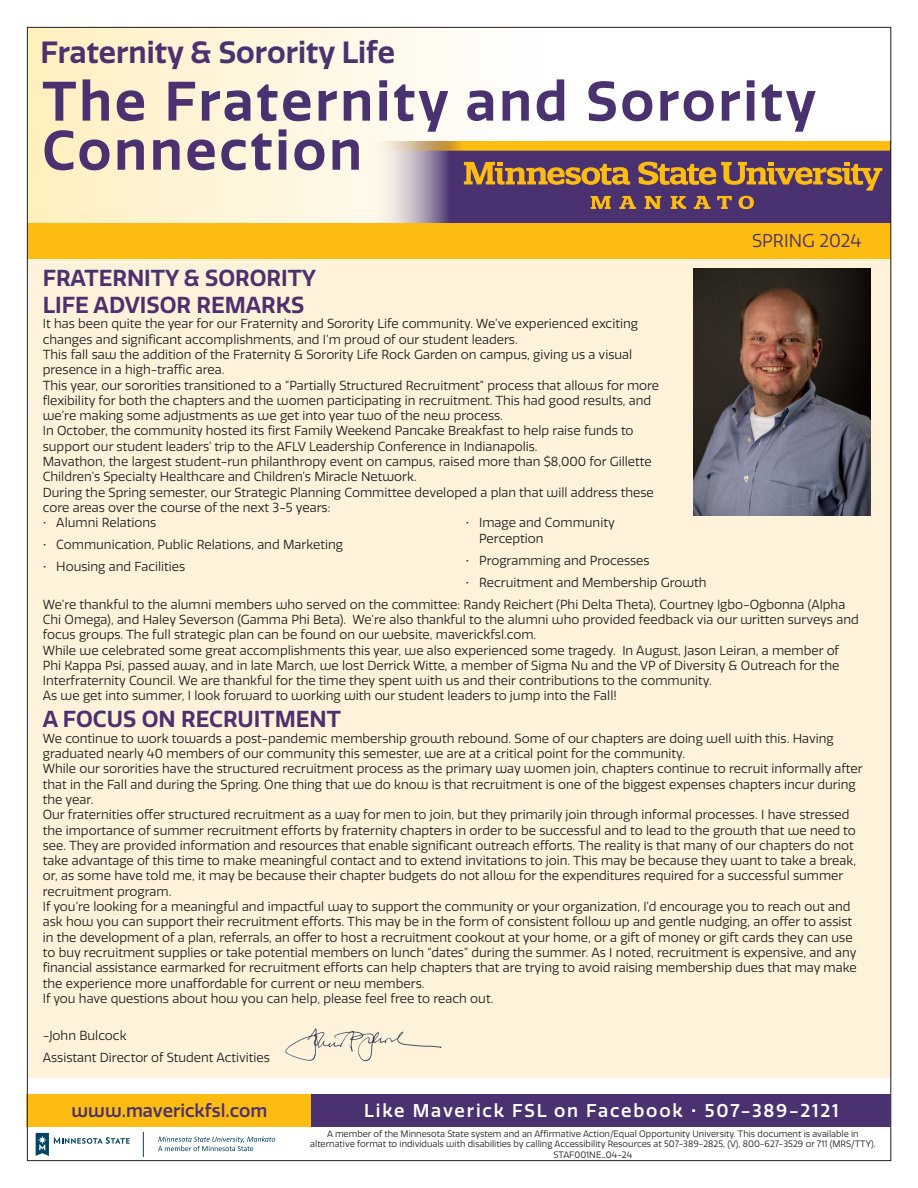
<style>
.page{position:relative;width:918px;height:1188px;background:#fff}
.page>*{position:absolute;margin:0;border:0;box-sizing:border-box;transform-origin:0 0}
.t1{font:600 54px/49.1px "Quatro";letter-spacing:.05em;color:#4a316f}
.Award{font:600 29.85px "Quatro";color:#4a316f}
.t2{font:600 22.5px/27px "Quatro";color:#4a316f}
.t3{font:500 18px "Quatro";letter-spacing:.1em;color:#fff}
.t4{font:500 18px "Quatro";color:#4a316f}
.Body{font:18px "Quatro";color:#4a316f}
.Body-2{font:12.75px/15.3px "Quatro";color:#231f20}
.t5{font:9px/10.8px "Quatro";color:#231f20;text-align:center}
</style>
<div class="page">
<div style="left:28px;top:259px;width:863px;height:819px;background:#fef3da"></div>
<div style="left:28px;top:28px;width:516px;height:195px;background:linear-gradient(to right,#ffefc0,#fefeff)"></div>
<svg style="left:369px;top:150px;width:520px;height:73px;background:#745e88"></svg>
<div style="left:27px;top:1094px;width:285px;height:33px;background:#fdbc12"></div>
<div style="left:28px;top:223px;width:863px;height:36px;background:#fdbc12"></div>
<div style="left:312px;top:1094px;width:579px;height:33px;background:#4a316f"></div>
<svg style="left:36px;top:1133px;width:94px;height:23px"></svg>
<svg style="left:143px;top:1132px;width:1px;height:25px"></svg>
<svg style="left:158px;top:1136px;width:117px;height:15px"></svg>
<img style="left:285px;top:1028px;width:157px;height:33px">
<img style="left:693px;top:269px;width:177px;height:247px">
<svg style="left:464px;top:162px;width:418px;height:47px;background:#7c5854"></svg>
<svg style="left:368px;top:141px;width:522px;height:9px;background:#f7bd28"></svg>
<p class="Award" style="left:40px;top:35px;width:356px">Fraternity &amp; Sorority Life</p>
<p class="t1" style="left:42px;top:78px;width:775px">The Fraternity and Sorority<br>Connection</p>
<p class="Body" style="left:752px;top:230px;width:111px">SPRING 2024</p>
<p class="t2" style="left:43px;top:265px;width:275px">FRATERNITY &amp; SORORITY<br>LIFE ADVISOR REMARKS</p>
<p class="Body-2" style="left:43px;top:316px;width:597px">It has been quite the year for our Fraternity and Sorority Life community. We’ve experienced exciting changes and significant accomplishments, and I’m proud of our student leaders.</p>
<p class="Body-2" style="left:43px;top:347px;width:591px">This fall saw the addition of the Fraternity &amp; Sorority Life Rock Garden on campus, giving us a visual presence in a high-traffic area.</p>
<p class="Body-2" style="left:43px;top:378px;width:618px">This year, our sororities transitioned to a “Partially Structured Recruitment” process that allows for more flexibility for both the chapters and the women participating in recruitment. This had good results, and we’re making some adjustments as we get into year two of the new process.</p>
<p class="Body-2" style="left:43px;top:423px;width:592px">In October, the community hosted its first Family Weekend Pancake Breakfast to help raise funds to support our student leaders’ trip to the AFLV Leadership Conference in Indianapolis.</p>
<p class="Body-2" style="left:43px;top:454px;width:610px">Mavathon, the largest student-run philanthropy event on campus, raised more than $8,000 for Gillette<br>Children’s Specialty Healthcare and Children’s Miracle Network.</p>
<p class="Body-2" style="left:43px;top:485px;width:613px">During the Spring semester, our Strategic Planning Committee developed a plan that will address these core areas over the course of the next 3-5 years:</p>
<p class="Body-2" style="left:43px;top:515px;width:115px">• Alumni Relations</p>
<p class="Body-2" style="left:43px;top:537px;width:302px">• Communication, Public Relations, and Marketing</p>
<p class="Body-2" style="left:43px;top:559px;width:144px">• Housing and Facilities</p>
<p class="Body-2" style="left:479px;top:515px;width:137px;text-indent:-14px">• Image and Community<br>Perception</p>
<p class="Body-2" style="left:466px;top:553px;width:186px">• Programming and Processes</p>
<p class="Body-2" style="left:466px;top:575px;width:243px">• Recruitment and Membership Growth</p>
<p class="Body-2" style="left:43px;top:597px;width:817px">We’re thankful to the alumni members who served on the committee: Randy Reichert (Phi Delta Theta), Courtney Igbo-Ogbonna (Alpha<br>Chi Omega), and Haley Severson (Gamma Phi Beta). We’re also thankful to the alumni who provided feedback via our written surveys and focus groups. The full strategic plan can be found on our website, maverickfsl.com.</p>
<p class="Body-2" style="left:43px;top:643px;width:798px;text-align:justify">While we celebrated some great accomplishments this year, we also experienced some tragedy. In August, Jason Leiran, a member of Phi Kappa Psi, passed away, and in late March, we lost Derrick Witte, a member of Sigma Nu and the VP of Diversity &amp; Outreach for the Interfraternity Council. We are thankful for the time they spent with us and their contributions to the community.</p>
<p class="Body-2" style="left:43px;top:689px;width:576px">As we get into summer, I look forward to working with our student leaders to jump into the Fall!</p>
<p class="t2" style="left:43px;top:706px;width:300px">A FOCUS ON RECRUITMENT</p>
<p class="Body-2" style="left:43px;top:731px;width:792px">We continue to work towards a post-pandemic membership growth rebound. Some of our chapters are doing well with this. Having graduated nearly 40 members of our community this semester, we are at a critical point for the community.</p>
<p class="Body-2" style="left:43px;top:761px;width:822px">While our sororities have the structured recruitment process as the primary way women join, chapters continue to recruit informally after that in the Fall and during the Spring. One thing that we do know is that recruitment is one of the biggest expenses chapters incur during the year.</p>
<p class="Body-2" style="left:43px;top:807px;width:815px">Our fraternities offer structured recruitment as a way for men to join, but they primarily join through informal processes. I have stressed the importance of summer recruitment efforts by fraternity chapters in order to be successful and to lead to the growth that we need to see. They are provided information and resources that enable significant outreach efforts. The reality is that many of our chapters do not take advantage of this time to make meaningful contact and to extend invitations to join. This may be because they want to take a break, or, as some have told me, it may be because their chapter budgets do not allow for the expenditures required for a successful summer recruitment program.</p>
<p class="Body-2" style="left:43px;top:899px;width:815px">If you’re looking for a meaningful and impactful way to support the community or your organization, I’d encourage you to reach out and ask how you can support their recruitment efforts. This may be in the form of consistent follow up and gentle nudging, an offer to assist in the development of a plan, referrals, an offer to host a recruitment cookout at your home, or a gift of money or gift cards they can use to buy recruitment supplies or take potential members on lunch “dates” during the summer. As I noted, recruitment is expensive, and any financial assistance earmarked for recruitment efforts can help chapters that are trying to avoid raising membership dues that may make the experience more unaffordable for current or new members.</p>
<p class="Body-2" style="left:43px;top:991px;width:452px">If you have questions about how you can help, please feel free to reach out.</p>
<p class="Body-2" style="left:43px;top:1028px;width:85px">-John Bulcock</p>
<p class="Body-2" style="left:43px;top:1050px;width:229px">Assistant Director of Student Activities</p>
<p class="t4" style="left:72px;top:1101px;width:197px">www.maverickfsl.com</p>
<p class="t3" style="left:364px;top:1101px;width:476px">Like Maverick FSL on Facebook • 507-389-2121</p>
<p class="t5" style="left:310px;top:1128px;width:567px">A member of the Minnesota State system and an Affirmative Action/Equal Opportunity University. This document is available in alternative format to individuals with disabilities by calling Accessibility Resources at 507-389-2825, (V), 800-627-3529 or 711 (MRS/TTY).<br>STAF001NE_04-24</p>
</div>
